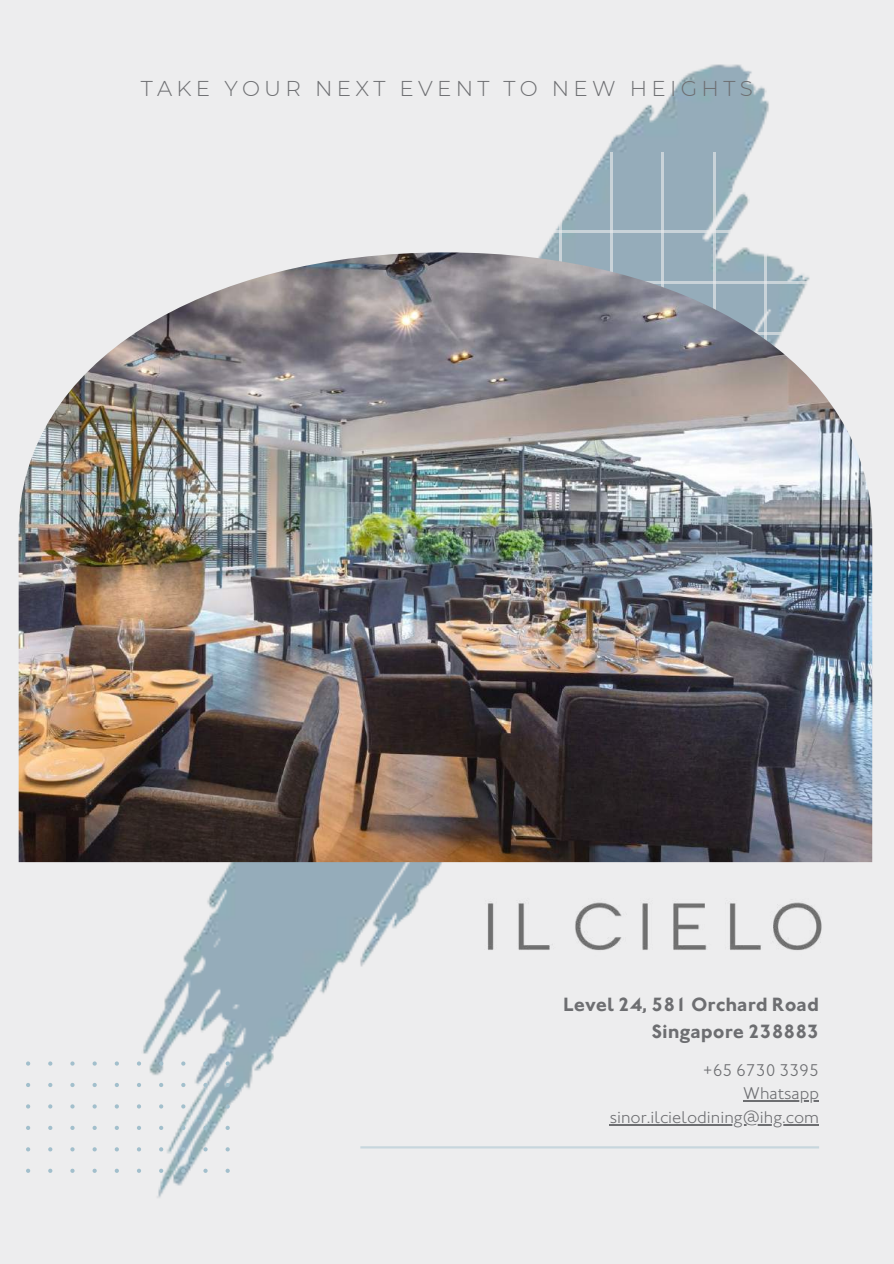
<style>
.page{position:relative;width:894px;height:1264px;background:#fff}
.page>*{position:absolute;margin:0;border:0;box-sizing:border-box;transform-origin:0 0}
.t1{font:300 21.45px "Montserrat";letter-spacing:.2em;color:#6d6e71}
.t2{font:700 19.8px/27px "Johnston ITC Std";color:#6d6e71;text-align:right}
.t3{font:300 17.55px/23.7px "Johnston ITC Std";color:#6d6e71;text-align:right}
</style>
<div class="page">
<img style="left:0;top:0;width:893px;height:1263px">
<hr style="left:360px;top:1146px;width:458px;height:2px;background:#a2bfcc">
<hr style="left:456px;top:152px;width:3px;height:810px;background:#ededee">
<hr style="left:507px;top:152px;width:3px;height:810px;background:#ededee">
<hr style="left:559px;top:152px;width:2px;height:810px;background:#ededee">
<hr style="left:610px;top:152px;width:2px;height:810px;background:#ededee">
<hr style="left:661px;top:152px;width:3px;height:810px;background:#ededee">
<hr style="left:712px;top:152px;width:3px;height:810px;background:#ededee">
<hr style="left:764px;top:152px;width:2px;height:810px;background:#ededee">
<hr style="left:815px;top:152px;width:2px;height:810px;background:#ededee">
<hr style="left:866px;top:152px;width:3px;height:810px;background:#ededee">
<hr style="left:360px;top:845px;width:533px;height:2px;background:#ededee">
<hr style="left:360px;top:793px;width:533px;height:3px;background:#ededee">
<hr style="left:360px;top:742px;width:533px;height:3px;background:#ededee">
<hr style="left:360px;top:691px;width:533px;height:3px;background:#ededee">
<hr style="left:360px;top:640px;width:533px;height:2px;background:#ededee">
<hr style="left:360px;top:588px;width:533px;height:3px;background:#ededee">
<hr style="left:360px;top:537px;width:533px;height:3px;background:#ededee">
<hr style="left:360px;top:486px;width:533px;height:3px;background:#ededee">
<hr style="left:360px;top:435px;width:533px;height:2px;background:#ededee">
<hr style="left:360px;top:384px;width:533px;height:2px;background:#ededee">
<hr style="left:360px;top:332px;width:533px;height:3px;background:#ededee">
<hr style="left:360px;top:281px;width:533px;height:3px;background:#ededee">
<hr style="left:360px;top:230px;width:533px;height:2px;background:#ededee">
<svg style="left:26px;top:1061px;width:203px;height:111px;background:#e1e4e7"></svg>
<img style="left:445px;top:862px;width:417px;height:132px">
<img style="left:19px;top:252px;width:853px;height:610px">
<hr style="left:743px;top:1100px;width:75px;height:1px;background:#6d6e71">
<hr style="left:609px;top:1124px;width:209px;height:1px;background:#6d6e71">
<p class="t1" style="left:141px;top:75px;width:613px">TAKE YOUR NEXT EVENT TO NEW HEIGHTS</p>
<p class="t2" style="left:563px;top:992px;width:257px">Level 24, 581 Orchard Road<br>Singapore 238883</p>
<p class="t3" style="left:609px;top:1059px;width:211px">+65 6730 3395<br>Whatsapp sinor.ilcielodining@ihg.com</p>
</div>
